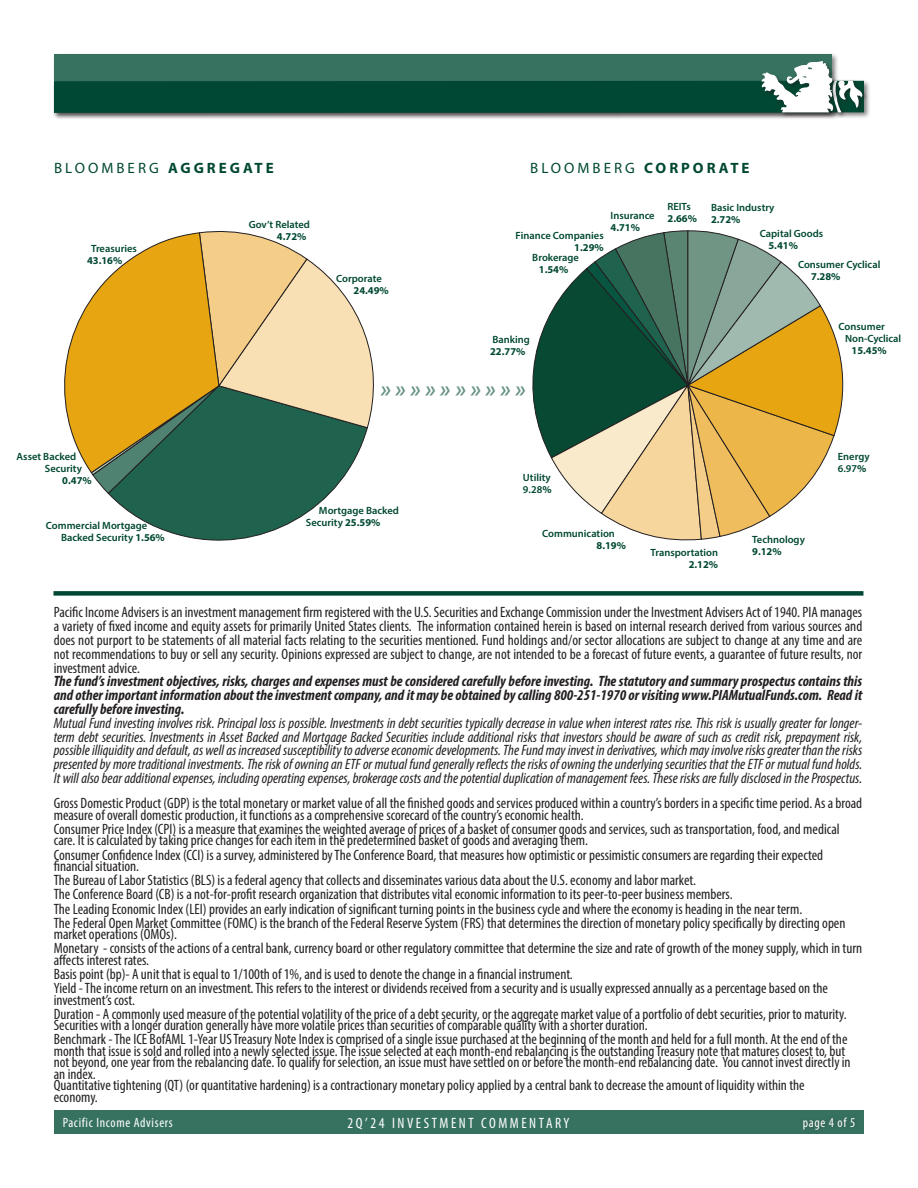
<style>
.page{position:relative;width:918px;height:1188px;background:#fff}
.page>*{position:absolute;margin:0;border:0;box-sizing:border-box;transform-origin:0 0}
.t1{font:italic 600 24px "Myriad Pro";color:#689384}
.t2{font:condensed 15px/11.6px "Myriad Pro";color:#231f20}
.t3{font:italic condensed 15px/13.8px "Myriad Pro";color:#231f20;text-align:justify}
.t4{font:italic 700 condensed 15px/13.8px "Myriad Pro";color:#231f20;text-align:justify}
.t5{font:15px "Myriad Pro";letter-spacing:.2em;color:#004833}
.t6{font:condensed 15px "Myriad Pro";letter-spacing:.17em;color:#fff}
.t7{font:condensed 13.5px "Myriad Pro";letter-spacing:.05em;color:#fff}
.t8{font:600 10.5px/12px "Myriad Pro";color:#004833}
.t9{font:700 10.5px "Myriad Pro";color:#004833}
.s1{font-weight:700}
</style>
<div class="page">
<div style="left:52px;top:52px;width:787px;height:67px;background:#f6f6f6"></div>
<div style="left:54px;top:54px;width:778px;height:58px;background:#377260"></div>
<div style="left:52px;top:79px;width:819px;height:41px;background:#231f20;opacity:.55"></div>
<div style="left:831px;top:80px;width:16px;height:38px;background:#231f20;opacity:.55"></div>
<div style="left:837px;top:80px;width:31px;height:33px;background:#231f20;opacity:.55"></div>
<div style="left:760px;top:60px;width:79px;height:58px;background:#231f20;opacity:.55"></div>
<svg style="left:54px;top:61px;width:810px;height:52px"></svg>
<div style="left:54px;top:1111px;width:810px;height:23px;background:#377260"></div>
<div style="left:800px;top:1114px;width:60px;height:20px;background:#366e5d"></div>
<div style="left:53px;top:591px;width:810px;height:5px;background:#004833"></div>
<svg style="left:108px;top:494px;width:222px;height:47px"></svg>
<svg style="left:64px;top:231px;width:310px;height:263px"></svg>
<svg style="left:532px;top:230px;width:312px;height:311px"></svg>
<p class="t5" style="left:54px;top:159px;width:221px">BLOOMBERG <span class="s1">AGGREGATE</span></p>
<p class="t8" style="left:87px;top:242px;width:51px;text-indent:4px">Treasuries<br><span class="s1">43.16%</span></p>
<p class="t8" style="left:277px;top:218px;width:34px;text-indent:-28px">Gov’t Related<br><span class="s1">4.72%</span></p>
<p class="t8" style="left:354px;top:272px;width:37px;text-indent:-17px">Corporate<br><span class="s1">24.49%</span></p>
<p class="t5" style="left:530px;top:158px;width:221px">BLOOMBERG <span class="s1">CORPORATE</span></p>
<p class="t8" style="left:611px;top:209px;width:46px">Insurance<br><span class="s1">4.71%</span></p>
<p class="t8" style="left:668px;top:200px;width:25px">REITs</p>
<p class="t9" style="left:668px;top:212px;width:31px">2.66%</p>
<p class="t8" style="left:711px;top:201px;width:65px">Basic Industry<br><span class="s1">2.72%</span></p>
<p class="t8" style="left:768px;top:227px;width:56px;text-indent:-9px">Capital Goods<br><span class="s1">5.41%</span></p>
<p class="t8" style="left:516px;top:229px;width:90px">Finance Companies</p>
<p class="t9" style="left:574px;top:241px;width:31px">1.29%</p>
<p class="t8" style="left:532px;top:251px;width:48px">Brokerage</p>
<p class="t9" style="left:539px;top:263px;width:31px">1.54%</p>
<p class="t8" style="left:811px;top:259px;width:71px;text-indent:-13px">Consumer Cyclical<br><span class="s1">7.28%</span></p>
<p class="t8" style="left:492px;top:333px;width:39px">Banking</p>
<p class="t9" style="left:490px;top:345px;width:37px">22.77%</p>
<p class="t8" style="left:839px;top:320px;width:48px">Consumer</p>
<p class="t8" style="left:845px;top:332px;width:58px">Non-Cyclical</p>
<p class="t9" style="left:852px;top:344px;width:37px">15.45%</p>
<p class="t1" style="left:380px;top:374px;width:147px">» »»» »» » » » »</p>
<p class="t8" style="left:17px;top:451px;width:61px">Asset Backed</p>
<p class="t8" style="left:45px;top:463px;width:39px">Security</p>
<p class="t9" style="left:62px;top:474px;width:31px">0.47%</p>
<p class="t8" style="left:319px;top:505px;width:82px">Mortgage Backed</p>
<p class="t8" style="left:523px;top:471px;width:29px">Utility</p>
<p class="t8" style="left:523px;top:483px;width:30px">9.28<span class="s1">%</span></p>
<p class="t8" style="left:838px;top:450px;width:33px">Energy<br>6.97<span class="s1">%</span></p>
<p class="t8" style="left:46px;top:519px;width:103px">Commercial Mortgage</p>
<p class="t8" style="left:306px;top:517px;width:76px">Security <span class="s1">25.59%</span></p>
<p class="t8" style="left:61px;top:531px;width:105px">Backed Security <span class="s1">1.56%</span></p>
<p class="t8" style="left:597px;top:527px;width:31px;text-indent:-54px">Communication<br><span class="s1">8.19%</span></p>
<p class="t8" style="left:752px;top:533px;width:54px">Technology</p>
<p class="t9" style="left:752px;top:545px;width:31px">9.12%</p>
<p class="t8" style="left:650px;top:546px;width:69px">Transportation</p>
<p class="t9" style="left:689px;top:558px;width:31px">2.12%</p>
<p class="t2" style="left:54px;top:605px;width:810px;line-height:13.8px;text-align:justify">Pacific Income Advisers is an investment management firm registered with the U.S. Securities and Exchange Commission under the Investment Advisers Act of 1940. PIA manages a variety of fixed income and equity assets for primarily United States clients. The information contained herein is based on internal research derived from various sources and does not purport to be statements of all material facts relating to the securities mentioned. Fund holdings and/or sector allocations are subject to change at any time and are not recommendations to buy or sell any security. Opinions expressed are subject to change, are not intended to be a forecast of future events, a guarantee of future results, nor investment advice.</p>
<p class="t4" style="left:54px;top:674px;width:810px">The fund’s investment objectives, risks, charges and expenses must be considered carefully before investing. The statutory and summary prospectus contains this and other important information about the investment company, and it may be obtained by calling 800-251-1970 or visiting www.PIAMutualFunds.com. Read it carefully before investing.</p>
<p class="t3" style="left:54px;top:716px;width:810px">Mutual Fund investing involves risk. Principal loss is possible. Investments in debt securities typically decrease in value when interest rates rise. This risk is usually greater for longer&shy;term debt securities. Investments in Asset Backed and Mortgage Backed Securities include additional risks that investors should be aware of such as credit risk, prepayment risk, possible illiquidity and default, as well as increased susceptibility to adverse economic developments. The Fund may invest in derivatives, which may involve risks greater than the risks presented by more traditional investments. The risk of owning an ETF or mutual fund generally reflects the risks of owning the underlying securities that the ETF or mutual fund holds.<br>It will also bear additional expenses, including operating expenses, brokerage costs and the potential duplication of management fees. These risks are fully disclosed in the Prospectus.</p>
<p class="t2" style="left:54px;top:797px;width:810px">Gross Domestic Product (GDP) is the total monetary or market value of all the finished goods and services produced within a country’s borders in a specific time period. As a broad measure of overall domestic production, it functions as a comprehensive scorecard of the country’s economic health.</p>
<p class="t2" style="left:54px;top:823px;width:787px">Consumer Price Index (CPI) is a measure that examines the weighted average of prices of a basket of consumer goods and services, such as transportation, food, and medical care. It is calculated by taking price changes for each item in the predetermined basket of goods and averaging them.</p>
<p class="t2" style="left:54px;top:849px;width:771px">Consumer Confidence Index (CCI) is a survey, administered by The Conference Board, that measures how optimistic or pessimistic consumers are regarding their expected financial situation.</p>
<p class="t2" style="left:54px;top:874px;width:644px">The Bureau of Labor Statistics (BLS) is a federal agency that collects and disseminates various data about the U.S. economy and labor market.</p>
<p class="t2" style="left:54px;top:888px;width:680px">The Conference Board (CB) is a not-for-profit research organization that distributes vital economic information to its peer-to-peer business members.</p>
<p class="t2" style="left:54px;top:903px;width:750px">The Leading Economic Index (LEI) provides an early indication of significant turning points in the business cycle and where the economy is heading in the near term.</p>
<p class="t2" style="left:54px;top:917px;width:793px">The Federal Open Market Committee (FOMC) is the branch of the Federal Reserve System (FRS) that determines the direction of monetary policy specifically by directing open market operations (OMOs).</p>
<p class="t2" style="left:54px;top:943px;width:810px">Monetary - consists of the actions of a central bank, currency board or other regulatory committee that determine the size and rate of growth of the money supply, which in turn affects interest rates.</p>
<p class="t2" style="left:54px;top:968px;width:521px">Basis point (bp)- A unit that is equal to 1/100th of 1%, and is used to denote the change in a financial instrument.</p>
<p class="t2" style="left:54px;top:982px;width:776px">Yield - The income return on an investment. This refers to the interest or dividends received from a security and is usually expressed annually as a percentage based on the investment’s cost.</p>
<p class="t2" style="left:54px;top:1008px;width:794px">Duration - A commonly used measure of the potential volatility of the price of a debt security, or the aggregate market value of a portfolio of debt securities, prior to maturity.<br>Securities with a longer duration generally have more volatile prices than securities of comparable quality with a shorter duration.</p>
<p class="t2" style="left:54px;top:1034px;width:798px">Benchmark - The ICE BofAML 1-Year US Treasury Note Index is comprised of a single issue purchased at the beginning of the month and held for a full month. At the end of the month that issue is sold and rolled into a newly selected issue. The issue selected at each month-end rebalancing is the outstanding Treasury note that matures closest to, but not beyond, one year from the rebalancing date. To qualify for selection, an issue must have settled on or before the month-end rebalancing date. You cannot invest directly in an index.<br>Quantitative tightening (QT) (or quantitative hardening) is a contractionary monetary policy applied by a central bank to decrease the amount of liquidity within the economy.</p>
<p class="t7" style="left:63px;top:1114px;width:112px">Pacific Income Advisers</p>
<p class="t6" style="left:348px;top:1114px;width:223px">2Q’24 INVESTMENT COMMENTARY</p>
<p class="t7" style="left:803px;top:1114px;width:54px">page 4 of 5</p>
</div>
